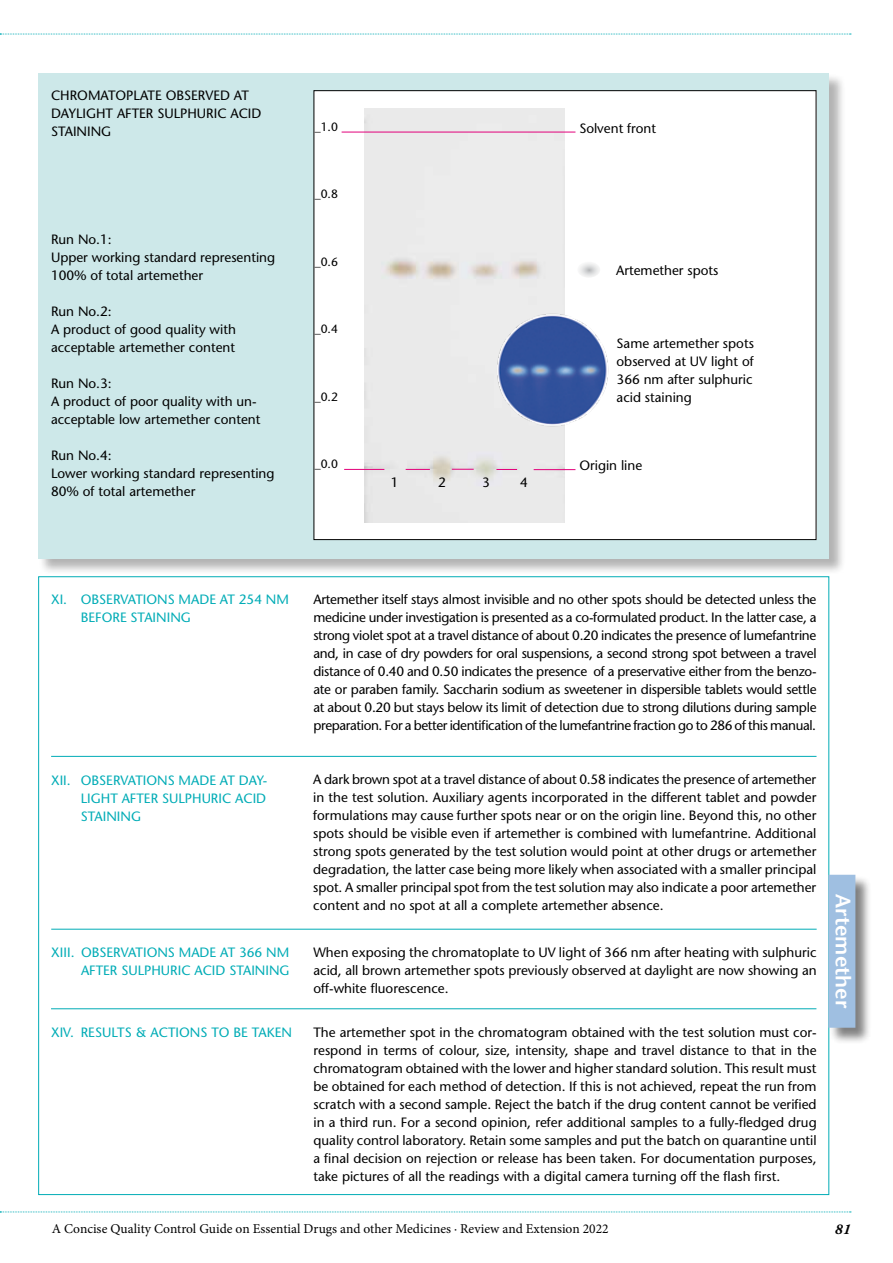
<style>
.page{position:relative;width:893px;height:1263px;background:#fff}
.page>*{position:absolute;margin:0;border:0;box-sizing:border-box;transform-origin:0 0}
.t1{font:600 21px "Stone Sans";color:#fff}
.t2{font:italic 700 15px "Adobe Garamond Pro";color:#000}
.t3{font:13.5px/18px "Stone Sans";color:#000}
.t4{font:13.5px/18px "Stone Sans";color:#00acb6}
.t5{font:13.5px "Minion Pro";color:#000}
.t6{font:12px "Stone Sans";color:#000}
</style>
<div class="page">
<svg style="left:0;top:34px;width:851px;height:1px"></svg>
<svg style="left:0;top:1211px;width:851px;height:1px"></svg>
<div style="left:39px;top:73px;width:807px;height:502px;background:#000;opacity:.3"></div>
<div style="left:38px;top:73px;width:791px;height:485px;background:#cde8e9"></div>
<svg style="left:314px;top:91px;width:502px;height:449px;background:#f6f6f6"></svg>
<div style="left:829px;top:875px;width:43px;height:169px;background:#000;opacity:.5"></div>
<div style="left:828px;top:875px;width:27px;height:153px;background:#9fbfe1"></div>
<hr style="left:342px;top:132px;width:233px;height:1px;background:#e2007a">
<hr style="left:344px;top:469px;width:40px;height:1px;background:#e2007a">
<svg style="left:452px;top:469px;width:22px;height:1px"></svg>
<svg style="left:496px;top:469px;width:21px;height:1px"></svg>
<svg style="left:406px;top:469px;width:24px;height:1px"></svg>
<hr style="left:534px;top:469px;width:41px;height:1px;background:#e2007a">
<img style="left:493px;top:305px;width:116px;height:132px">
<svg style="left:579px;top:263px;width:21px;height:14px"></svg>
<hr style="left:51px;top:756px;width:765px;height:1px;background:#00acb6">
<hr style="left:51px;top:929px;width:766px;height:1px;background:#00acb6">
<hr style="left:51px;top:1008px;width:765px;height:1px;background:#00acb6">
<p class="t3" style="left:51px;top:87px;width:212px">CHROMATOPLATE OBSERVED AT<br>DAYLIGHT AFTER SULPHURIC ACID<br>STAINING</p>
<p class="t3" style="left:51px;top:231px;width:226px">Run No.1:<br>Upper working standard representing<br>100% of total artemether</p>
<p class="t3" style="left:51px;top:303px;width:186px">Run No.2:<br>A product of good quality with acceptable artemether content</p>
<p class="t3" style="left:51px;top:375px;width:211px">Run No.3:<br>A product of poor quality with un&shy;acceptable low artemether content</p>
<p class="t3" style="left:51px;top:447px;width:225px">Run No.4:<br>Lower working standard representing<br>80% of total artemether</p>
<p class="t6" style="left:315px;top:120px;width:25px">_1.0</p>
<p class="t6" style="left:315px;top:187px;width:25px">_0.8</p>
<p class="t6" style="left:315px;top:255px;width:25px">_0.6</p>
<p class="t6" style="left:315px;top:322px;width:25px">_0.4</p>
<p class="t6" style="left:315px;top:390px;width:25px">_0.2</p>
<p class="t6" style="left:315px;top:457px;width:25px">_0.0</p>
<p class="t3" style="left:391px;top:473px;width:9px">1</p>
<p class="t3" style="left:438px;top:473px;width:9px">2</p>
<p class="t3" style="left:482px;top:473px;width:9px">3</p>
<p class="t3" style="left:520px;top:473px;width:9px">4</p>
<p class="t3" style="left:579px;top:119px;width:78px">Solvent front</p>
<p class="t3" style="left:616px;top:261px;width:104px">Artemether spots</p>
<p class="t3" style="left:617px;top:334px;width:139px;text-align:justify">Same artemether spots observed at UV light of 366 nm after sulphuric acid staining</p>
<p class="t3" style="left:579px;top:456px;width:64px">Origin line</p>
<p class="t4" style="left:81px;top:591px;width:210px;text-indent:-30px">XI. OBSERVATIONS MADE AT 254 NM<br>BEFORE STAINING</p>
<p class="t3" style="left:313px;top:591px;width:505px;text-align:justify">Artemether itself stays almost invisible and no other spots should be detected unless the medicine under investigation is presented as a co-formulated product. In the latter case, a strong violet spot at a travel distance of about 0.20 indicates the presence of lumefantrine and, in case of dry powders for oral suspensions, a second strong spot between a travel distance of 0.40 and 0.50 indicates the presence of a preservative either from the benzo&shy;ate or paraben family. Saccharin sodium as sweetener in dispersible tablets would settle at about 0.20 but stays below its limit of detection due to strong dilutions during sample preparation. For a better identification of the lumefantrine fraction go to 286 of this manual.</p>
<p class="t4" style="left:81px;top:771px;width:188px;text-align:justify;text-indent:-30px">XII. OBSERVATIONS MADE AT DAY-LIGHT AFTER SULPHURIC ACID STAINING</p>
<p class="t3" style="left:313px;top:771px;width:505px;text-align:justify">A dark brown spot at a travel distance of about 0.58 indicates the presence of artemether in the test solution. Auxiliary agents incorporated in the different tablet and powder formulations may cause further spots near or on the origin line. Beyond this, no other spots should be visible even if artemether is combined with lumefantrine. Additional strong spots generated by the test solution would point at other drugs or artemether degradation, the latter case being more likely when associated with a smaller principal spot. A smaller principal spot from the test solution may also indicate a poor artemether content and no spot at all a complete artemether absence.</p>
<p class="t4" style="left:51px;top:943px;width:240px;text-align:right">XIII. OBSERVATIONS MADE AT 366 NM<br>AFTER SULPHURIC ACID STAINING</p>
<p class="t3" style="left:313px;top:943px;width:505px;text-align:justify">When exposing the chromatoplate to UV light of 366 nm after heating with sulphuric acid, all brown artemether spots previously observed at daylight are now showing an off-white fluorescence.</p>
<p class="t4" style="left:51px;top:1023px;width:46px">XIV. Results</p>
<p class="t4" style="left:136px;top:1023px;width:33px">&amp; Actions</p>
<p class="t4" style="left:211px;top:1023px;width:50px">tobetaken</p>
<p class="t3" style="left:313px;top:1023px;width:505px;text-align:justify">The artemether spot in the chromatogram obtained with the test solution must cor&shy;respond in terms of colour, size, intensity, shape and travel distance to that in the chromatogram obtained with the lower and higher standard solution. This result must be obtained for each method of detection. If this is not achieved, repeat the run from scratch with a second sample. Reject the batch if the drug content cannot be verified in a third run. For a second opinion, refer additional samples to a fully-fledged drug quality control laboratory. Retain some samples and put the batch on quarantine until a final decision on rejection or release has been taken. For documentation purposes, take pictures of all the readings with a digital camera turning off the flash first.</p>
<h1 class="t1" style="left:856px;top:894px;width:115px;rotate:90deg">Artemether</h1>
<p class="t5" style="left:52px;top:1219px;width:558px">A Concise Quality Control Guide on Essential Drugs and other Medicines · Review and Extension 2022</p>
<p class="t2" style="left:835px;top:1220px;width:17px">81</p>
</div>
